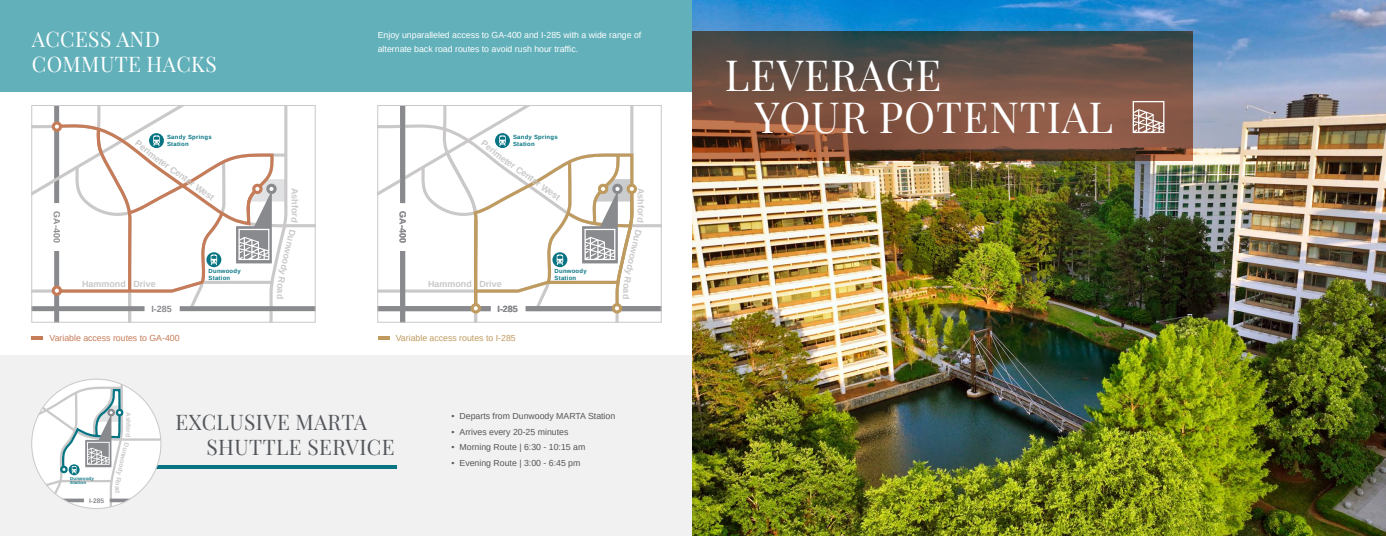
<style>
.page{position:relative;width:1386px;height:536px;background:#fff}
.page>*{position:absolute;margin:0;border:0;box-sizing:border-box;transform-origin:0 0}
.t1{font:42px/42px "Playfair Display";letter-spacing:.02em;color:#fff}
.t2{font:21px/25.2px "Playfair Display";letter-spacing:.02em;color:#53565a}
.t3{font:21px/25.2px "Playfair Display";letter-spacing:.02em;color:#fff}
.t4{font:700 8.92px "Arimo";color:#cac8c8}
.t5{font:700 8.92px "Arimo";color:#898a8e}
.t6{font:8.75px "Arimo";color:#53565a}
.t7{font:8.75px/14px "Arimo";color:#fff}
.t8{font:8.75px "Arimo";color:#c67c58}
.t9{font:8.75px "Arimo";color:#bf9b5f}
.t10{font:700 6.56px "Arimo";color:#898a8e}
.t11{font:700 6.56px "Arimo";color:#cac8c8}
.t12{font:700 5.95px/6.6px "Arimo";letter-spacing:.04em;color:#067482}
.t13{font:700 4.38px/4.8px "Arimo";letter-spacing:.04em;color:#067482}
</style>
<div class="page">
<div style="left:0;top:0;width:704px;height:92px;background:#61b0ba"></div>
<div style="left:0;top:354px;width:693px;height:181px;background:#f1f1f1"></div>
<div style="left:180px;top:306px;width:135px;height:5px;background:#898a8e"></div>
<div style="left:526px;top:306px;width:135px;height:5px;background:#898a8e"></div>
<svg style="left:32px;top:336px;width:11px;height:3px"></svg>
<svg style="left:378px;top:336px;width:12px;height:3px"></svg>
<hr style="left:149px;top:465px;width:248px;height:4px;background:#067482">
<img style="left:693px;top:0;width:693px;height:536px">
<svg style="left:693px;top:32px;width:500px;height:129px;background:#6c4e40"></svg>
<svg style="left:1133px;top:101px;width:31px;height:32px"></svg>
<svg style="left:32px;top:105px;width:266px;height:217px"></svg>
<svg style="left:378px;top:105px;width:266px;height:217px"></svg>
<svg style="left:32px;top:379px;width:129px;height:129px"></svg>
<p class="t3" style="left:32px;top:25px;width:186px">ACCESS AND<br>COMMUTE HACKS</p>
<p class="t7" style="left:378px;top:28px;width:265px">Enjoy unparalleled access to GA-400 and I-285 with a wide range of alternate back road routes to avoid rush hour traffic.</p>
<p class="t12" style="left:167px;top:134px;width:46px">Sandy Springs<br>Station</p>
<p class="t12" style="left:513px;top:134px;width:46px">Sandy Springs<br>Station</p>
<p class="t4" style="left:165px;top:157px;width:41px;rotate:35deg">er Center</p>
<p class="t4" style="left:200px;top:181px;width:23px;rotate:36deg">West</p>
<p class="t4" style="left:301px;top:188px;width:21px;rotate:90deg">Ashf</p>
<p class="t4" style="left:511px;top:157px;width:41px;rotate:35deg">er Center</p>
<p class="t4" style="left:546px;top:181px;width:23px;rotate:36deg">West</p>
<p class="t4" style="left:647px;top:188px;width:21px;rotate:90deg">Ashf</p>
<p class="t5" style="left:63px;top:211px;width:33px;rotate:90deg">GA-400</p>
<p class="t5" style="left:409px;top:211px;width:33px;rotate:90deg">GA-400</p>
<p class="t4" style="left:82px;top:277px;width:75px">Hammond Drive</p>
<p class="t12" style="left:209px;top:267px;width:34px">Dunwoody<br>Station</p>
<p class="t4" style="left:428px;top:277px;width:75px">Hammond Drive</p>
<p class="t12" style="left:555px;top:267px;width:34px">Dunwoody<br>Station</p>
<p class="t5" style="left:152px;top:302px;width:22px">I-285</p>
<p class="t5" style="left:498px;top:302px;width:22px">I-285</p>
<p class="t8" style="left:49px;top:332px;width:132px">Variable access routes to GA-400</p>
<p class="t9" style="left:396px;top:332px;width:121px">Variable access routes to I-285</p>
<p class="t13" style="left:70px;top:475px;width:25px">Dunwoody<br>Station</p>
<p class="t10" style="left:89px;top:495px;width:16px">I-285</p>
<p class="t11" style="left:133px;top:412px;width:16px;rotate:90deg">Ashf</p>
<p class="t2" style="left:206px;top:407px;width:190px;text-indent:-31px">EXCLUSIVE MARTA<br>SHUTTLE SERVICE</p>
<p class="t6" style="left:452px;top:410px;width:165px">• Departs from Dunwoody MARTA Station</p>
<p class="t6" style="left:452px;top:426px;width:118px">• Arrives every 20-25 minutes</p>
<p class="t6" style="left:452px;top:441px;width:135px">• Morning Route | 6:30 - 10:15 am</p>
<p class="t6" style="left:452px;top:457px;width:130px">• Evening Route | 3:00 - 6:45 pm</p>
<p class="t1" style="left:755px;top:51px;width:360px;text-indent:-30px">LEVERAGE<br>YOUR POTENTIAL</p>
</div>
